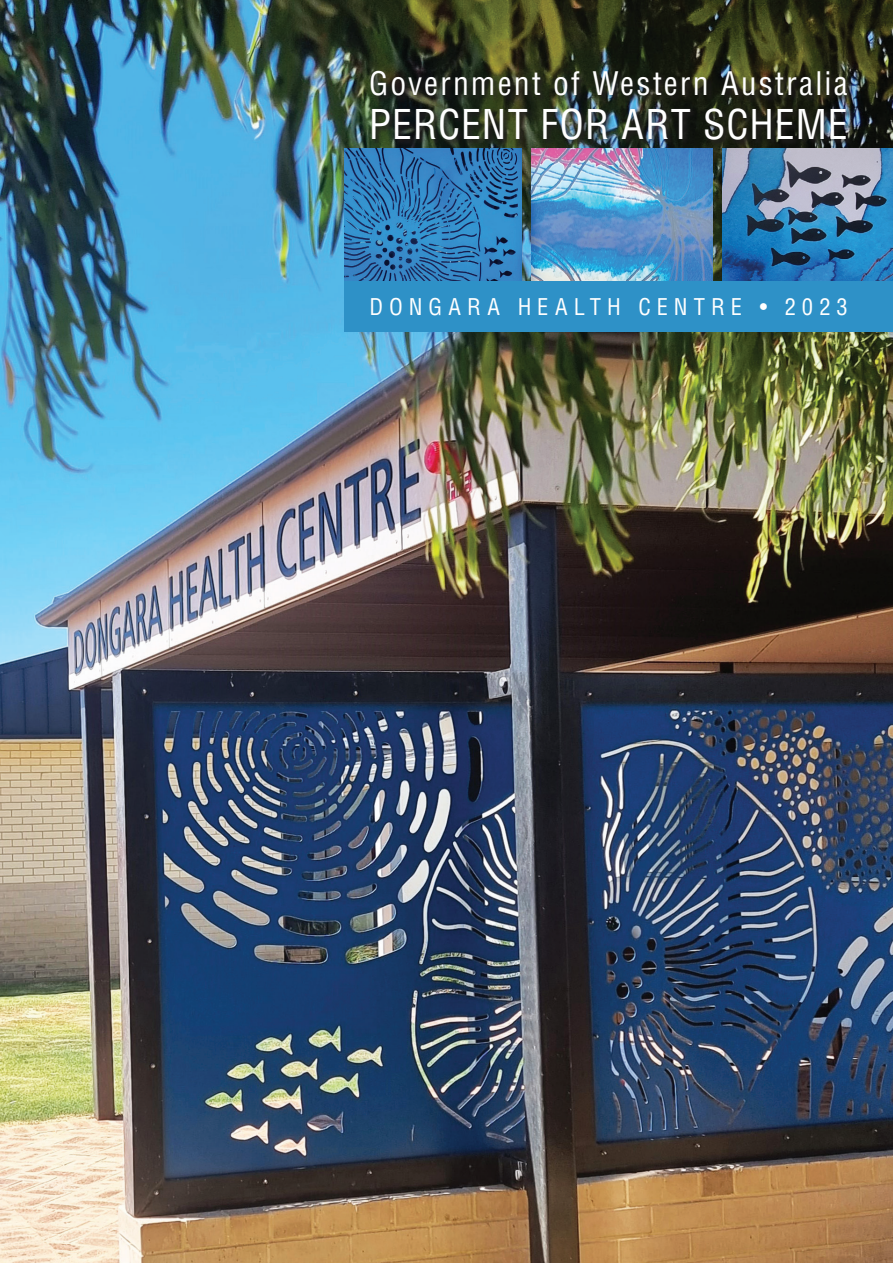
<style>
.page{position:relative;width:893px;height:1263px;background:#fff}
.page>*{position:absolute;margin:0;border:0;box-sizing:border-box;transform-origin:0 0}
.Percent_Heading_Whit{font:condensed 40.05px "Helvetica";letter-spacing:.025em;color:#fff}
.Project_Heading_Whit{font:condensed 31.65px "Helvetica";letter-spacing:.065em;color:#fff}
.Project_Heading_Blac{font:condensed 22.5px "Helvetica";letter-spacing:.265em;color:#fff}
</style>
<div class="page">
<img style="left:0;top:0;width:893px;height:1263px">
<img style="left:344px;top:149px;width:178px;height:132px">
<img style="left:531px;top:149px;width:181px;height:132px">
<img style="left:722px;top:149px;width:171px;height:132px">
<svg style="left:369px;top:70px;width:486px;height:33px;background:#272c1e"></svg>
<img style="left:371px;top:107px;width:483px;height:40px">
<div style="left:344px;top:281px;width:549px;height:50px;background:#2e91c7"></div>
<p class="Project_Heading_Whit" style="left:369px;top:64px;width:480px">Government of Western Australia</p>
<p class="Percent_Heading_Whit" style="left:369px;top:99px;width:480px">PERCENT FOR ART SCHEME</p>
<p class="Project_Heading_Blac" style="left:370px;top:292px;width:480px">DONGARA HEALTH CENTRE • 2023</p>
</div>
